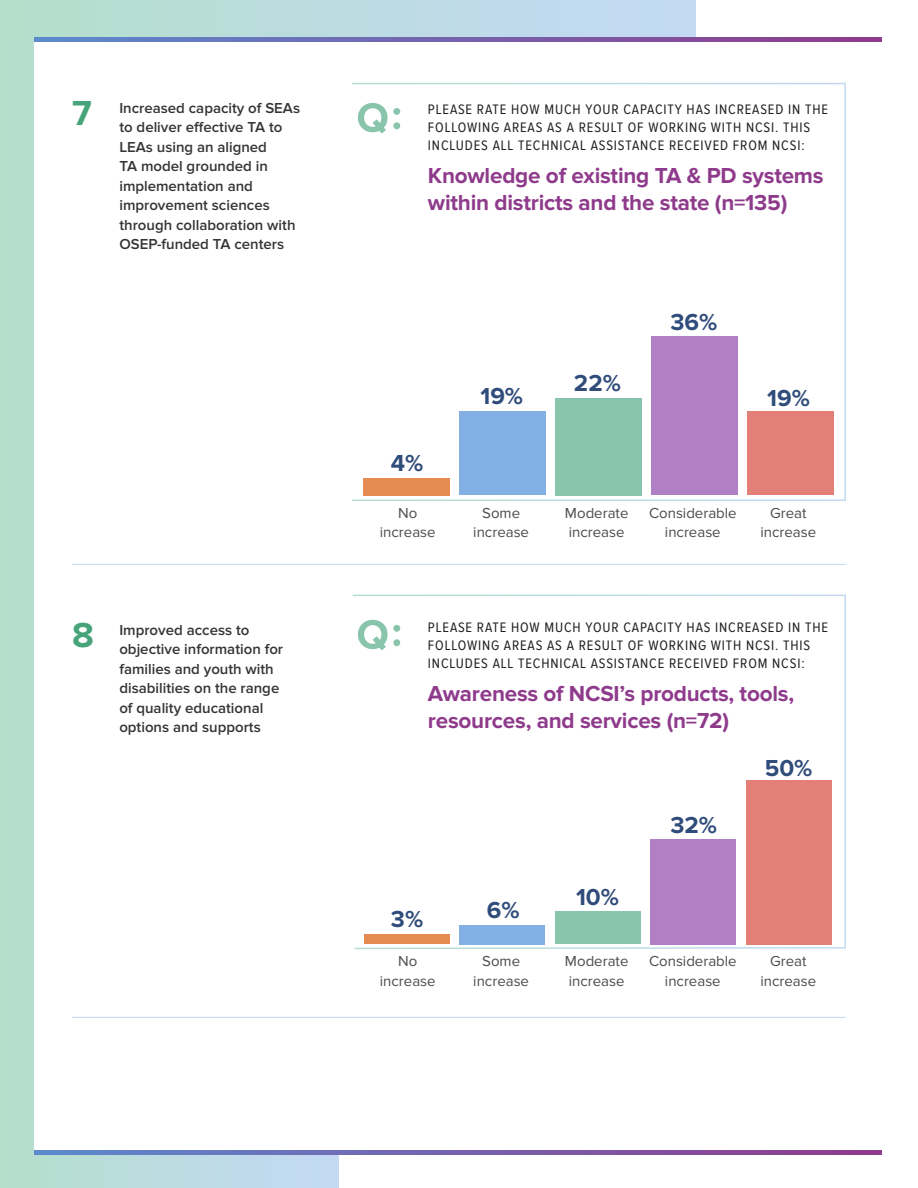
<style>
.page{position:relative;width:918px;height:1188px;background:#fff}
.page>*{position:absolute;margin:0;border:0;box-sizing:border-box;transform-origin:0 0}
.t1{font:700 36px "Proxima Nova";color:#47a47a}
.t2{font:700 24px "Proxima Nova";color:#304c7b}
.t3{font:700 22.5px/27px "Proxima Nova";letter-spacing:-.01em;color:#8f3b8c}
.t4{font:600 15px/19.5px "Proxima Nova";color:#363536}
.t5{font:15px/19.5px "Proxima Nova";color:#4b4c4d;text-align:center}
.t6{font:14.25px/18px "Proxima Nova A Cond";letter-spacing:.06em;color:#231f20}
</style>
<div class="page">
<div style="left:0;top:0;width:339px;height:1188px;background:linear-gradient(to right,#b3dfcb,#c4d9f6)"></div>
<div style="left:34px;top:36px;width:848px;height:1118px;background:#fff"></div>
<div style="left:0;top:0;width:696px;height:37px;background:linear-gradient(to right,#b3dfcb,#c4d9f6)"></div>
<div style="left:747px;top:412px;width:86px;height:83px;background:#e47f78"></div>
<div style="left:651px;top:337px;width:87px;height:158px;background:#b07fc4"></div>
<div style="left:555px;top:398px;width:87px;height:97px;background:#89c5ad"></div>
<div style="left:459px;top:412px;width:87px;height:83px;background:#82b0e4"></div>
<div style="left:364px;top:478px;width:86px;height:17px;background:#e48b51"></div>
<svg style="left:358px;top:103px;width:42px;height:31px"></svg>
<div style="left:351px;top:83px;width:495px;height:418px;border:2px solid #fff"></div>
<svg style="left:352px;top:594px;width:494px;height:356px"></svg>
<hr style="left:72px;top:564px;width:774px;height:1px;background:#c3d9f4">
<hr style="left:72px;top:1017px;width:774px;height:1px;background:#c3d9f4">
<svg style="left:34px;top:37px;width:848px;height:5px;background:#7562ac"></svg>
<svg style="left:34px;top:1150px;width:848px;height:5px;background:#7562ac"></svg>
<div style="left:746px;top:780px;width:86px;height:164px;background:#e47f78"></div>
<div style="left:650px;top:839px;width:86px;height:105px;background:#b07fc4"></div>
<div style="left:555px;top:912px;width:86px;height:32px;background:#89c5ad"></div>
<div style="left:459px;top:925px;width:86px;height:19px;background:#82b0e4"></div>
<div style="left:364px;top:935px;width:86px;height:9px;background:#e48b51"></div>
<p class="t1" style="left:72px;top:93px;width:21px">7</p>
<p class="t4" style="left:119px;top:98px;width:182px">Increased capacity of SEAs to deliver effective TA to<br>LEAs using an aligned<br>TA model grounded in implementation and improvement sciences through collaboration with<br>OSEP-funded TA centers</p>
<p class="t6" style="left:428px;top:100px;width:401px">PLEASE RATE HOW MUCH YOUR CAPACITY HAS INCREASED IN THE<br>FOLLOWING AREAS AS A RESULT OF WORKING WITH NCSI. THIS<br>INCLUDES ALL TECHNICAL ASSISTANCE RECEIVED FROM NCSI:</p>
<p class="t3" style="left:428px;top:162px;width:397px">Knowledge of existing TA &amp; PD systems within districts and the state (n=135)</p>
<p class="t2" style="left:481px;top:382px;width:44px">19%</p>
<p class="t2" style="left:574px;top:369px;width:48px">22%</p>
<p class="t2" style="left:670px;top:309px;width:48px">36%</p>
<p class="t2" style="left:767px;top:384px;width:44px">19%</p>
<p class="t2" style="left:391px;top:450px;width:34px">4%</p>
<p class="t5" style="left:380px;top:503px;width:57px">No increase</p>
<p class="t5" style="left:473px;top:503px;width:57px">Some increase</p>
<p class="t5" style="left:565px;top:503px;width:65px;text-align:left">Moderate increase</p>
<p class="t5" style="left:649px;top:503px;width:89px">Considerable increase</p>
<p class="t5" style="left:760px;top:503px;width:57px">Great increase</p>
<p class="t1" style="left:72px;top:615px;width:23px">8</p>
<p class="t4" style="left:119px;top:620px;width:165px">Improved access to objective information for families and youth with disabilities on the range of quality educational options and supports</p>
<p class="t6" style="left:428px;top:618px;width:401px">PLEASE RATE HOW MUCH YOUR CAPACITY HAS INCREASED IN THE<br>FOLLOWING AREAS AS A RESULT OF WORKING WITH NCSI. THIS<br>INCLUDES ALL TECHNICAL ASSISTANCE RECEIVED FROM NCSI:</p>
<p class="t3" style="left:428px;top:680px;width:368px">Awareness of NCSI’s products, tools, resources, and services (n=72)</p>
<p class="t2" style="left:670px;top:812px;width:48px">32%</p>
<p class="t2" style="left:765px;top:754px;width:49px">50%</p>
<p class="t2" style="left:576px;top:883px;width:44px">10%</p>
<p class="t2" style="left:487px;top:896px;width:34px">6%</p>
<p class="t2" style="left:391px;top:905px;width:34px">3%</p>
<p class="t5" style="left:380px;top:952px;width:57px">No increase</p>
<p class="t5" style="left:473px;top:952px;width:57px">Some increase</p>
<p class="t5" style="left:565px;top:952px;width:65px;text-align:left">Moderate increase</p>
<p class="t5" style="left:649px;top:952px;width:89px">Considerable increase</p>
<p class="t5" style="left:760px;top:952px;width:57px">Great increase</p>
</div>
